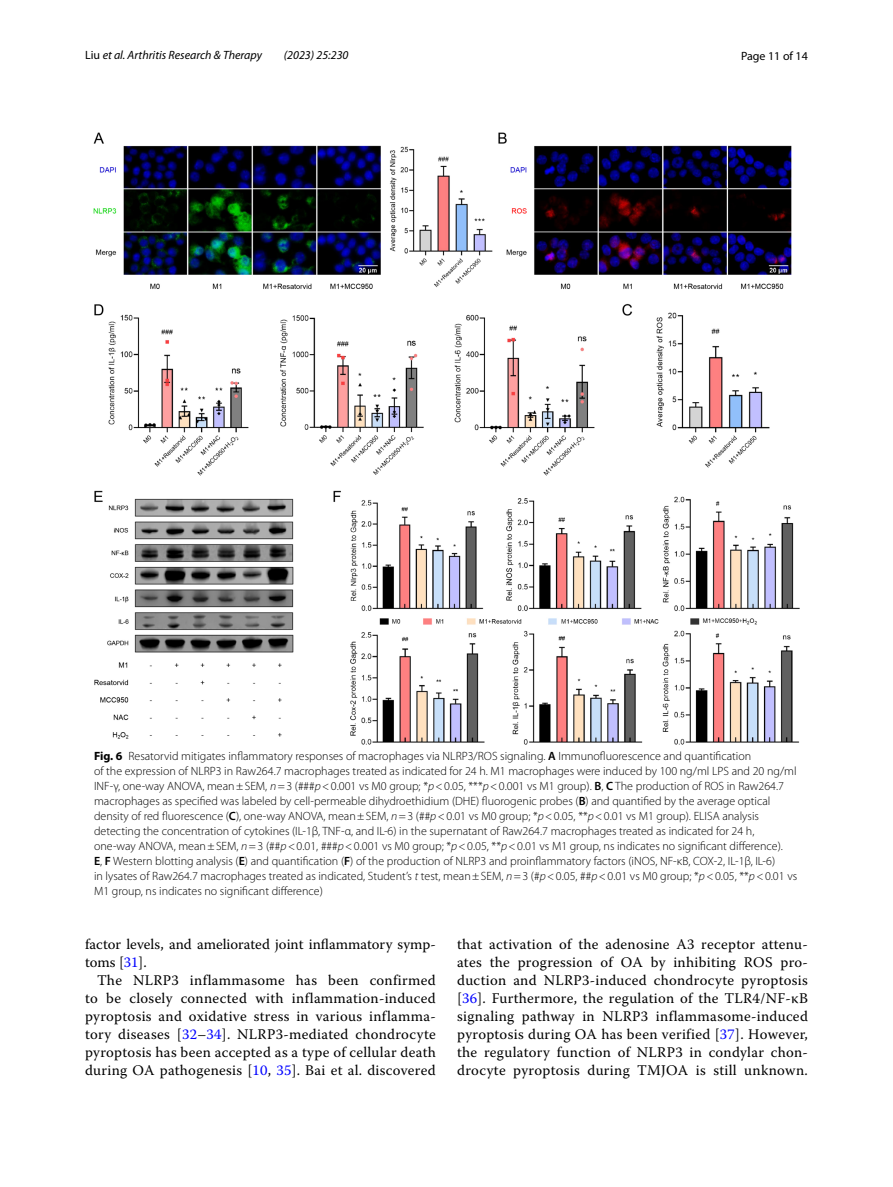
<style>
.page{position:relative;width:893px;height:1187px;background:#fff}
.page>*{position:absolute;margin:0;border:0;box-sizing:border-box;transform-origin:0 0}
.t1{font:14.7px/18px "Warnock Pro";letter-spacing:.02em;color:#000;text-align:justify}
.t2{font:14.7px/18px "Warnock Pro";color:#000}
.t3{font:300 12px/15px "Myriad Pro";color:#000}
.t4{font:italic 12px "Myriad Pro";color:#000}
.t5{font:12px "Myriad Pro";color:#000}
.s1{font-style:normal}
.s2{font-weight:700}
.s3{font-weight:600}
.s4{font-style:italic}
.s5{color:#00f}
</style>
<div class="page">
<img style="left:93px;top:133px;width:707px;height:611px">
<p class="t4" style="left:85px;top:48px;width:178px"><span class="s1">Liu</span> et al. Arthritis Research &amp; Therapy</p>
<p class="t4" style="left:284px;top:48px;width:66px">(2023) 25:230</p>
<p class="t5" style="left:741px;top:48px;width:68px">Page 11 of 14</p>
<p class="t3" style="left:94px;top:748px;width:705px"><span class="s2">Fig. 6</span> Resatorvid mitigates inflammatory responses of macrophages via NLRP3/ROS signaling. <span class="s3">A</span> Immunofluorescence and quantification<br>of the expression of NLRP3 in Raw264.7 macrophages treated as indicated for 24 h. M1 macrophages were induced by 100 ng/ml LPS and 20 ng/ml INF-γ, one-way ANOVA, mean±SEM, <span class="s4">n</span>=3 (###<span class="s4">p</span>&lt;0.001 vs M0 group; *<span class="s4">p</span>&lt;0.05, ***<span class="s4">p</span>&lt;0.001 vs M1 group). <span class="s3">B</span>, <span class="s3">C</span> The production of ROS in Raw264.7 macrophages as specified was labeled by cell-permeable dihydroethidium (DHE) fluorogenic probes (<span class="s3">B</span>) and quantified by the average optical density of red fluorescence (<span class="s3">C</span>), one-way ANOVA, mean±SEM, <span class="s4">n</span>=3 (##<span class="s4">p</span>&lt;0.01 vs M0 group; *<span class="s4">p</span>&lt;0.05, **<span class="s4">p</span>&lt;0.01 vs M1 group). ELISA analysis detecting the concentration of cytokines (IL-1β, TNF-α, and IL-6) in the supernatant of Raw264.7 macrophages treated as indicated for 24 h, one-way ANOVA, mean±SEM, <span class="s4">n</span>=3 (##<span class="s4">p</span>&lt;0.01, ###<span class="s4">p</span>&lt;0.001 vs M0 group; *<span class="s4">p</span>&lt;0.05, **<span class="s4">p</span>&lt;0.01 vs M1 group, ns indicates no significant difference).<br><span class="s3">E</span>, <span class="s3">F</span> Western blotting analysis (<span class="s3">E</span>) and quantification (<span class="s3">F</span>) of the production of NLRP3 and proinflammatory factors (iNOS, NF-κB, COX-2, IL-1β, IL-6)<br>in lysates of Raw264.7 macrophages treated as indicated, Student’s <span class="s4">t</span> test, mean±SEM, <span class="s4">n</span>=3 (#<span class="s4">p</span>&lt;0.05, ##<span class="s4">p</span>&lt;0.01 vs M0 group; *<span class="s4">p</span>&lt;0.05, **<span class="s4">p</span>&lt;0.01 vs M1 group, ns indicates no significant difference)</p>
<p class="t2" style="left:85px;top:935px;width:352px">factor levels, and ameliorated joint inflammatory symp&shy;toms [<span class="s5">31</span>].</p>
<p class="t1" style="left:85px;top:971px;width:352px;text-indent:12px">The NLRP3 inflammasome has been confirmed to be closely connected with inflammation-induced pyroptosis and oxidative stress in various inflamma&shy;tory diseases [<span class="s5">32</span>–<span class="s5">34</span>]. NLRP3-mediated chondrocyte pyroptosis has been accepted as a type of cellular death during OA pathogenesis [<span class="s5">10</span>, <span class="s5">35</span>]. Bai et al. discovered</p>
<p class="t1" style="left:457px;top:935px;width:352px">that activation of the adenosine A3 receptor attenu&shy;ates the progression of OA by inhibiting ROS pro&shy;duction and NLRP3-induced chondrocyte pyroptosis [<span class="s5">36</span>]. Furthermore, the regulation of the TLR4/NF-κB signaling pathway in NLRP3 inflammasome-induced pyroptosis during OA has been verified [<span class="s5">37</span>]. However, the regulatory function of NLRP3 in condylar chon&shy;drocyte pyroptosis during TMJOA is still unknown.</p>
</div>
